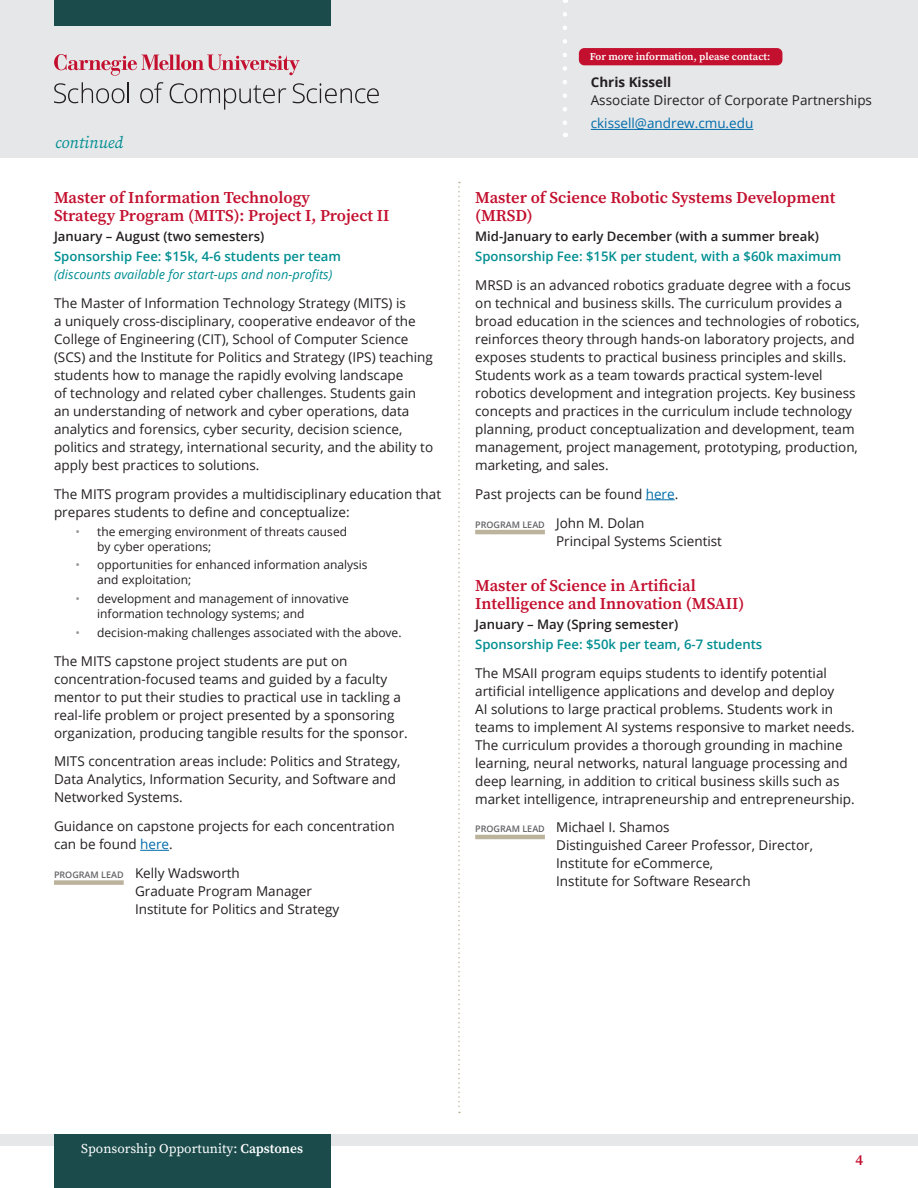
<style>
.page{position:relative;width:918px;height:1188px;background:#fff}
.page>*{position:absolute;margin:0;border:0;box-sizing:border-box;transform-origin:0 0}
.program{font:600 16.5px/18px "Source Serif Pro";color:#c3102f}
.program-2{font:italic 16.5px "Source Serif Variable";color:#008e91}
.t1{font:600 15px "Source Serif Pro";color:#c3102f}
.Main_text{font:13.5px/18px "Open Sans";color:#231f20}
.contact{font:13.5px/18px "Open Sans";color:#231f20}
.t2{font:13.5px "Source Serif Variable";color:#fff}
.Main_text-2{font:13.5px "Open Sans";color:#006caa}
.sponsorship{font:600 13.2px "Open Sans";color:#008e91}
.date{font:600 13.2px "Open Sans";color:#231f20}
.sponsorship-2{font:italic 12.75px "Open Sans";color:#008e91}
.t3{font:12px/15px "Open Sans";color:#231f20}
.program-3{font:600 10.5px "Source Serif Pro";color:#fff}
.contact-2{font:600 9px "Open Sans";color:#636366}
.s1{color:#939598}
.s2{color:#006caa}
.s3{font-weight:600;font-size:9px;color:#636366}
.s4{font-weight:700}
.s5{font-weight:400;font-size:13.5px;color:#231f20}
.s6{font-family:"Source Serif Pro";font-weight:600}
</style>
<div class="page">
<div style="left:0;top:1134px;width:918px;height:12px;background:#e6e7e9"></div>
<div style="left:54px;top:1134px;width:276px;height:54px;background:#1b4b4b"></div>
<svg style="left:140px;top:850px;width:29px;height:1px"></svg>
<div style="left:54px;top:880px;width:70px;height:5px;background:#bcb39d"></div>
<svg style="left:646px;top:499px;width:29px;height:1px"></svg>
<hr style="left:475px;top:530px;width:70px;height:4px;background:#bcb39d">
<hr style="left:475px;top:835px;width:70px;height:4px;background:#bcb39d">
<svg style="left:458px;top:182px;width:2px;height:931px"></svg>
<div style="left:0;top:0;width:918px;height:158px;background:#e6e7e9"></div>
<div style="left:54px;top:0;width:276px;height:26px;background:#1b4b4b"></div>
<svg style="left:54px;top:54px;width:246px;height:22px"></svg>
<svg style="left:54px;top:82px;width:75px;height:21px"></svg>
<svg style="left:140px;top:82px;width:23px;height:21px"></svg>
<svg style="left:170px;top:83px;width:116px;height:27px"></svg>
<svg style="left:293px;top:83px;width:86px;height:20px"></svg>
<svg style="left:563px;top:14px;width:4px;height:123px"></svg>
<hr style="left:591px;top:129px;width:162px;height:1px;background:#006caa">
<div style="left:579px;top:48px;width:203px;height:17px;background:#c3102f;border-radius:5px"></div>
<p class="program-2" style="left:55px;top:131px;width:70px">continued</p>
<p class="program" style="left:54px;top:188px;width:337px">Master of Information Technology<br>Strategy Program (MITS): Project I, Project II</p>
<p class="date" style="left:54px;top:227px;width:212px">January – August (two semesters)</p>
<p class="sponsorship" style="left:54px;top:247px;width:289px">Sponsorship Fee: $15k, 4-6 students per team</p>
<p class="sponsorship-2" style="left:54px;top:266px;width:280px">(discounts available for start-ups and non-profits)</p>
<p class="Main_text" style="left:54px;top:294px;width:381px">The Master of Information Technology Strategy (MITS) is<br>a uniquely cross-disciplinary, cooperative endeavor of the College of Engineering (CIT), School of Computer Science (SCS) and the Institute for Politics and Strategy (IPS) teaching students how to manage the rapidly evolving landscape<br>of technology and related cyber challenges. Students gain an understanding of network and cyber operations, data analytics and forensics, cyber security, decision science, politics and strategy, international security, and the ability to apply best practices to solutions.</p>
<p class="Main_text" style="left:54px;top:485px;width:389px">The MITS program provides a multidisciplinary education that prepares students to define and conceptualize:</p>
<p class="t3" style="left:97px;top:523px;width:251px;text-indent:-22px"><span class="s1">•</span> the emerging environment of threats caused by cyber operations;</p>
<p class="t3" style="left:97px;top:557px;width:272px;text-indent:-22px"><span class="s1">•</span> opportunities for enhanced information analysis and exploitation;</p>
<p class="t3" style="left:97px;top:591px;width:253px;text-indent:-22px"><span class="s1">•</span> development and management of innovative information technology systems; and</p>
<p class="t3" style="left:76px;top:625px;width:327px"><span class="s1">•</span> decision-making challenges associated with the above.</p>
<p class="Main_text" style="left:54px;top:651px;width:355px">The MITS capstone project students are put on concentration-focused teams and guided by a faculty mentor to put their studies to practical use in tackling a real-life problem or project presented by a sponsoring organization, producing tangible results for the sponsor.</p>
<p class="Main_text" style="left:54px;top:752px;width:348px">MITS concentration areas include: Politics and Strategy,<br>Data Analytics, Information Security, and Software and<br>Networked Systems.</p>
<p class="Main_text" style="left:54px;top:817px;width:342px">Guidance on capstone projects for each concentration can be found <span class="s2">here</span>.</p>
<p class="contact" style="left:135px;top:864px;width:206px;text-indent:-81px"><span class="s3">PROGRAM LEAD</span> Kelly Wadsworth<br>Graduate Program Manager<br>Institute for Politics and Strategy</p>
<p class="program-3" style="left:590px;top:50px;width:182px">For more information, please contact:</p>
<p class="Main_text" style="left:591px;top:73px;width:283px"><span class="s4">Chris Kissell<br></span>Associate Director of Corporate Partnerships</p>
<p class="Main_text-2" style="left:591px;top:114px;width:164px">ckissell@andrew.cmu.edu</p>
<p class="program" style="left:475px;top:188px;width:362px">Master of Science Robotic Systems Development (MRSD)</p>
<p class="date" style="left:475px;top:227px;width:345px">Mid-January to early December (with a summer break)</p>
<p class="sponsorship" style="left:475px;top:247px;width:368px">Sponsorship Fee: $15K per student, with a $60k maximum</p>
<p class="Main_text" style="left:475px;top:276px;width:386px">MRSD is an advanced robotics graduate degree with a focus on technical and business skills. The curriculum provides a broad education in the sciences and technologies of robotics, reinforces theory through hands-on laboratory projects, and exposes students to practical business principles and skills.<br>Students work as a team towards practical system-level robotics development and integration projects. Key business concepts and practices in the curriculum include technology planning, product conceptualization and development, team management, project management, prototyping, production, marketing, and sales.</p>
<p class="Main_text" style="left:475px;top:485px;width:205px">Past projects can be found <span class="s2">here</span>.</p>
<p class="contact-2" style="left:475px;top:518px;width:171px">PROGRAM LEAD <span class="s5">John M. Dolan</span></p>
<p class="contact" style="left:556px;top:531px;width:167px">Principal Systems Scientist</p>
<p class="program" style="left:475px;top:576px;width:271px">Master of Science in Artificial<br>Intelligence and Innovation (MSAII)</p>
<p class="date" style="left:475px;top:615px;width:204px">January – May (Spring semester)</p>
<p class="sponsorship" style="left:475px;top:635px;width:289px">Sponsorship Fee: $50k per team, 6-7 students</p>
<p class="Main_text" style="left:475px;top:663px;width:381px">The MSAII program equips students to identify potential artificial intelligence applications and develop and deploy<br>AI solutions to large practical problems. Students work in teams to implement AI systems responsive to market needs.<br>The curriculum provides a thorough grounding in machine learning, neural networks, natural language processing and deep learning, in addition to critical business skills such as market intelligence, intrapreneurship and entrepreneurship.</p>
<p class="contact" style="left:556px;top:818px;width:258px;text-indent:-81px"><span class="s3">PROGRAM LEAD</span> Michael I. Shamos<br>Distinguished Career Professor, Director, Institute for eCommerce,<br>Institute for Software Research</p>
<p class="t2" style="left:81px;top:1140px;width:223px">Sponsorship Opportunity: <span class="s6">Capstones</span></p>
<p class="t1" style="left:856px;top:1149px;width:9px">4</p>
</div>
